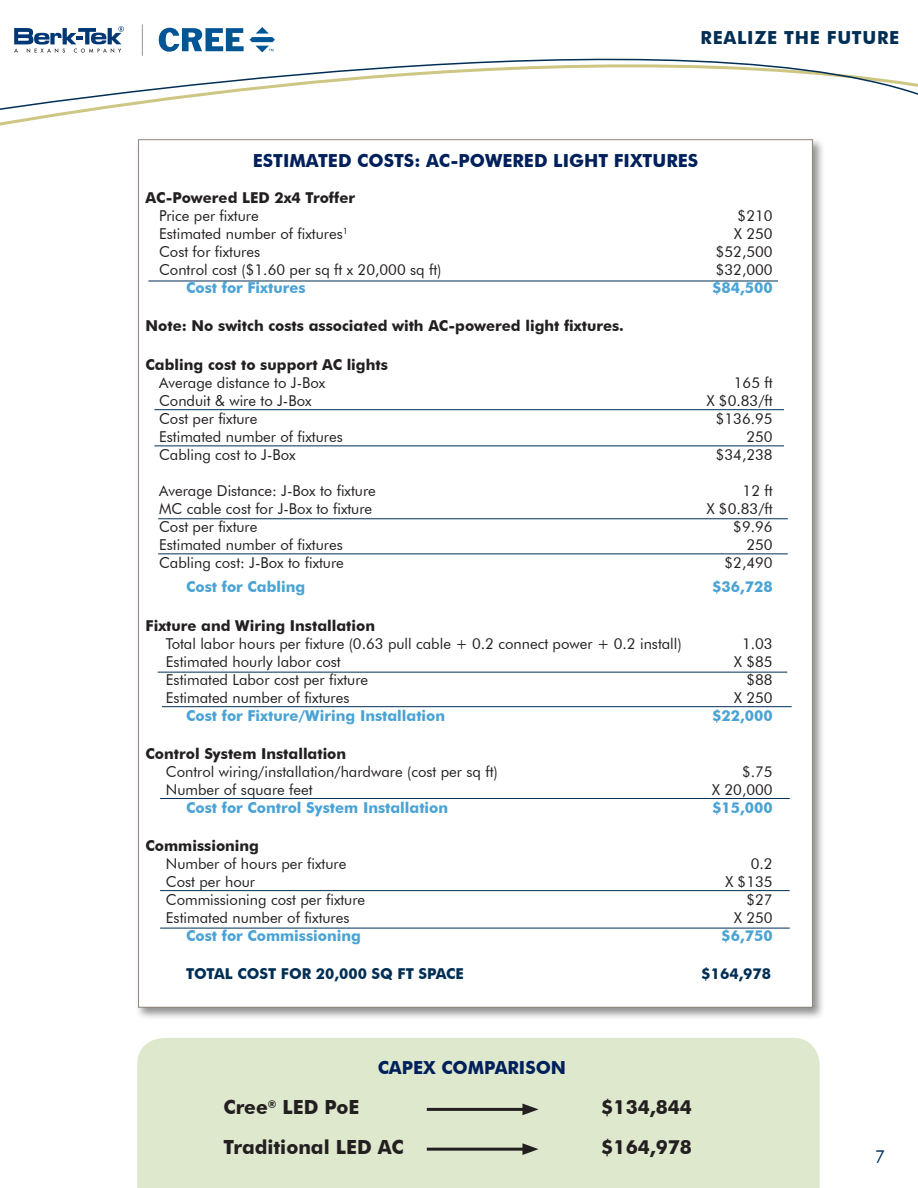
<style>
.page{position:relative;width:918px;height:1188px;background:#fff}
.page>*{position:absolute;margin:0;border:0;box-sizing:border-box;transform-origin:0 0}
.Body_Text{font:700 19.5px "Futura BT";color:#231f20}
.Body_Text-2{font:700 18px "Futura BT";color:#00205b}
.t1{font:700 18px "Futura BT";letter-spacing:.04em;color:#002e54}
.t2{font:18px "Futura BT";color:#002e54}
.Body_Text-3{font:15px "Futura BT";color:#231f20}
.Body_Text-4{font:700 15px "Futura BT";color:#231f20}
.Body_Text-5{font:700 15px "Futura BT";color:#4aa3d5}
.Body_Text-6{font:700 15px "Futura BT";color:#002e54}
</style>
<div class="page">
<svg style="left:0;top:25px;width:918px;height:88px"></svg>
<hr style="left:142px;top:24px;width:1px;height:32px;background:#939598">
<div style="left:137px;top:1038px;width:683px;height:150px;background:#dee8cd"></div>
<div style="left:135px;top:136px;width:690px;height:884px;background:#231f20;opacity:.5"></div>
<div style="left:139px;top:140px;width:673px;height:867px;background:#fff"></div>
<hr style="left:148px;top:281px;width:630px;height:1px;background:#002e54">
<hr style="left:154px;top:446px;width:630px;height:1px;background:#002e54">
<hr style="left:154px;top:409px;width:630px;height:1px;background:#002e54">
<hr style="left:158px;top:518px;width:630px;height:1px;background:#002e54">
<hr style="left:158px;top:554px;width:630px;height:1px;background:#002e54">
<hr style="left:158px;top:672px;width:629px;height:1px;background:#002e54">
<hr style="left:162px;top:706px;width:630px;height:1px;background:#002e54">
<hr style="left:160px;top:798px;width:630px;height:1px;background:#002e54">
<hr style="left:160px;top:928px;width:630px;height:1px;background:#002e54">
<hr style="left:160px;top:890px;width:630px;height:1px;background:#002e54">
<hr style="left:427px;top:1108px;width:101px;height:3px;background:#231f20">
<svg style="left:522px;top:1104px;width:17px;height:11px"></svg>
<hr style="left:427px;top:1148px;width:101px;height:3px;background:#231f20">
<svg style="left:522px;top:1143px;width:17px;height:12px"></svg>
<p class="t1" style="left:701px;top:26px;width:200px">REALIZE THE FUTURE</p>
<p class="Body_Text-2" style="left:253px;top:150px;width:447px">ESTIMATED COSTS: AC-POWERED LIGHT FIXTURES</p>
<p class="Body_Text-4" style="left:146px;top:189px;width:211px">AC-Powered LED 2x4 Troffer</p>
<p class="Body_Text-3" style="left:159px;top:207px;width:101px">Price per fixture</p>
<p class="Body_Text-3" style="left:738px;top:207px;width:37px">$210</p>
<p class="Body_Text-3" style="left:159px;top:225px;width:190px">Estimated number of fixtures<sup>1</sup></p>
<p class="Body_Text-3" style="left:734px;top:225px;width:40px">X 250</p>
<p class="Body_Text-3" style="left:159px;top:243px;width:102px">Cost for fixtures</p>
<p class="Body_Text-3" style="left:716px;top:243px;width:58px">$52,500</p>
<p class="Body_Text-3" style="left:159px;top:261px;width:284px">Control cost ($1.60 per sq ft x 20,000 sq ft)</p>
<p class="Body_Text-3" style="left:716px;top:261px;width:58px">$32,000</p>
<p class="Body_Text-5" style="left:186px;top:279px;width:121px">Cost for Fixtures</p>
<p class="Body_Text-5" style="left:712px;top:279px;width:62px">$84,500</p>
<p class="Body_Text-4" style="left:146px;top:317px;width:480px">Note: No switch costs associated with AC-powered light fixtures.</p>
<p class="Body_Text-4" style="left:146px;top:355px;width:244px">Cabling cost to support AC lights</p>
<p class="Body_Text-3" style="left:159px;top:373px;width:168px">Average distance to J-Box</p>
<p class="Body_Text-3" style="left:734px;top:373px;width:40px">165 ft</p>
<p class="Body_Text-3" style="left:159px;top:391px;width:154px">Conduit &amp; wire to J-Box</p>
<p class="Body_Text-3" style="left:707px;top:391px;width:67px">X $0.83/ft</p>
<p class="Body_Text-3" style="left:159px;top:409px;width:100px">Cost per fixture</p>
<p class="Body_Text-3" style="left:716px;top:409px;width:58px">$136.95</p>
<p class="Body_Text-3" style="left:159px;top:427px;width:185px">Estimated number of fixtures</p>
<p class="Body_Text-3" style="left:746px;top:427px;width:28px">250</p>
<p class="Body_Text-3" style="left:159px;top:445px;width:138px">Cabling cost to J-Box</p>
<p class="Body_Text-3" style="left:716px;top:445px;width:58px">$34,238</p>
<p class="Body_Text-3" style="left:159px;top:481px;width:218px">Average Distance: J-Box to fixture</p>
<p class="Body_Text-3" style="left:743px;top:481px;width:32px">12 ft</p>
<p class="Body_Text-3" style="left:159px;top:499px;width:215px">MC cable cost for J-Box to fixture</p>
<p class="Body_Text-3" style="left:707px;top:499px;width:67px">X $0.83/ft</p>
<p class="Body_Text-3" style="left:159px;top:517px;width:100px">Cost per fixture</p>
<p class="Body_Text-3" style="left:733px;top:517px;width:41px">$9.96</p>
<p class="Body_Text-3" style="left:159px;top:535px;width:185px">Estimated number of fixtures</p>
<p class="Body_Text-3" style="left:746px;top:535px;width:28px">250</p>
<p class="Body_Text-3" style="left:159px;top:553px;width:186px">Cabling cost: J-Box to fixture</p>
<p class="Body_Text-3" style="left:724px;top:553px;width:50px">$2,490</p>
<p class="Body_Text-5" style="left:186px;top:578px;width:121px">Cost for Cabling</p>
<p class="Body_Text-5" style="left:712px;top:578px;width:62px">$36,728</p>
<p class="Body_Text-4" style="left:146px;top:616px;width:231px">Fixture and Wiring Installation</p>
<p class="Body_Text-3" style="left:166px;top:634px;width:517px">Total labor hours per fixture (0.63 pull cable + 0.2 connect power + 0.2 install)</p>
<p class="Body_Text-3" style="left:742px;top:634px;width:32px">1.03</p>
<p class="Body_Text-3" style="left:166px;top:652px;width:176px">Estimated hourly labor cost</p>
<p class="Body_Text-3" style="left:734px;top:652px;width:40px">X $85</p>
<p class="Body_Text-3" style="left:166px;top:670px;width:204px">Estimated Labor cost per fixture</p>
<p class="Body_Text-3" style="left:746px;top:670px;width:28px">$88</p>
<p class="Body_Text-3" style="left:166px;top:688px;width:185px">Estimated number of fixtures</p>
<p class="Body_Text-3" style="left:734px;top:688px;width:40px">X 250</p>
<p class="Body_Text-5" style="left:186px;top:706px;width:260px">Cost for Fixture/Wiring Installation</p>
<p class="Body_Text-5" style="left:712px;top:706px;width:62px">$22,000</p>
<p class="Body_Text-4" style="left:146px;top:745px;width:202px">Control System Installation</p>
<p class="Body_Text-3" style="left:166px;top:763px;width:333px">Control wiring/installation/hardware (cost per sq ft)</p>
<p class="Body_Text-3" style="left:742px;top:763px;width:32px">$.75</p>
<p class="Body_Text-3" style="left:166px;top:781px;width:148px">Number of square feet</p>
<p class="Body_Text-3" style="left:712px;top:781px;width:62px">X 20,000</p>
<p class="Body_Text-5" style="left:186px;top:799px;width:263px">Cost for Control System Installation</p>
<p class="Body_Text-5" style="left:712px;top:799px;width:62px">$15,000</p>
<p class="Body_Text-4" style="left:146px;top:837px;width:115px">Commissioning</p>
<p class="Body_Text-3" style="left:166px;top:855px;width:182px">Number of hours per fixture</p>
<p class="Body_Text-3" style="left:751px;top:855px;width:23px">0.2</p>
<p class="Body_Text-3" style="left:166px;top:873px;width:91px">Cost per hour</p>
<p class="Body_Text-3" style="left:725px;top:873px;width:49px">X $135</p>
<p class="Body_Text-3" style="left:166px;top:891px;width:201px">Commissioning cost per fixture</p>
<p class="Body_Text-3" style="left:746px;top:891px;width:28px">$27</p>
<p class="Body_Text-3" style="left:166px;top:909px;width:185px">Estimated number of fixtures</p>
<p class="Body_Text-3" style="left:734px;top:909px;width:40px">X 250</p>
<p class="Body_Text-5" style="left:186px;top:927px;width:176px">Cost for Commissioning</p>
<p class="Body_Text-5" style="left:722px;top:927px;width:53px">$6,750</p>
<p class="Body_Text-6" style="left:186px;top:964px;width:279px">TOTAL COST FOR 20,000 SQ FT SPACE</p>
<p class="Body_Text-6" style="left:702px;top:964px;width:71px">$164,978</p>
<p class="Body_Text-2" style="left:378px;top:1057px;width:190px">CAPEX COMPARISON</p>
<p class="Body_Text" style="left:224px;top:1095px;width:137px">Cree<sup>®</sup> LED PoE</p>
<p class="Body_Text" style="left:602px;top:1095px;width:92px">$134,844</p>
<p class="Body_Text" style="left:224px;top:1135px;width:181px">Traditional LED AC</p>
<p class="Body_Text" style="left:602px;top:1135px;width:92px">$164,978</p>
<p class="t2" style="left:875px;top:1145px;width:12px">7</p>
</div>
